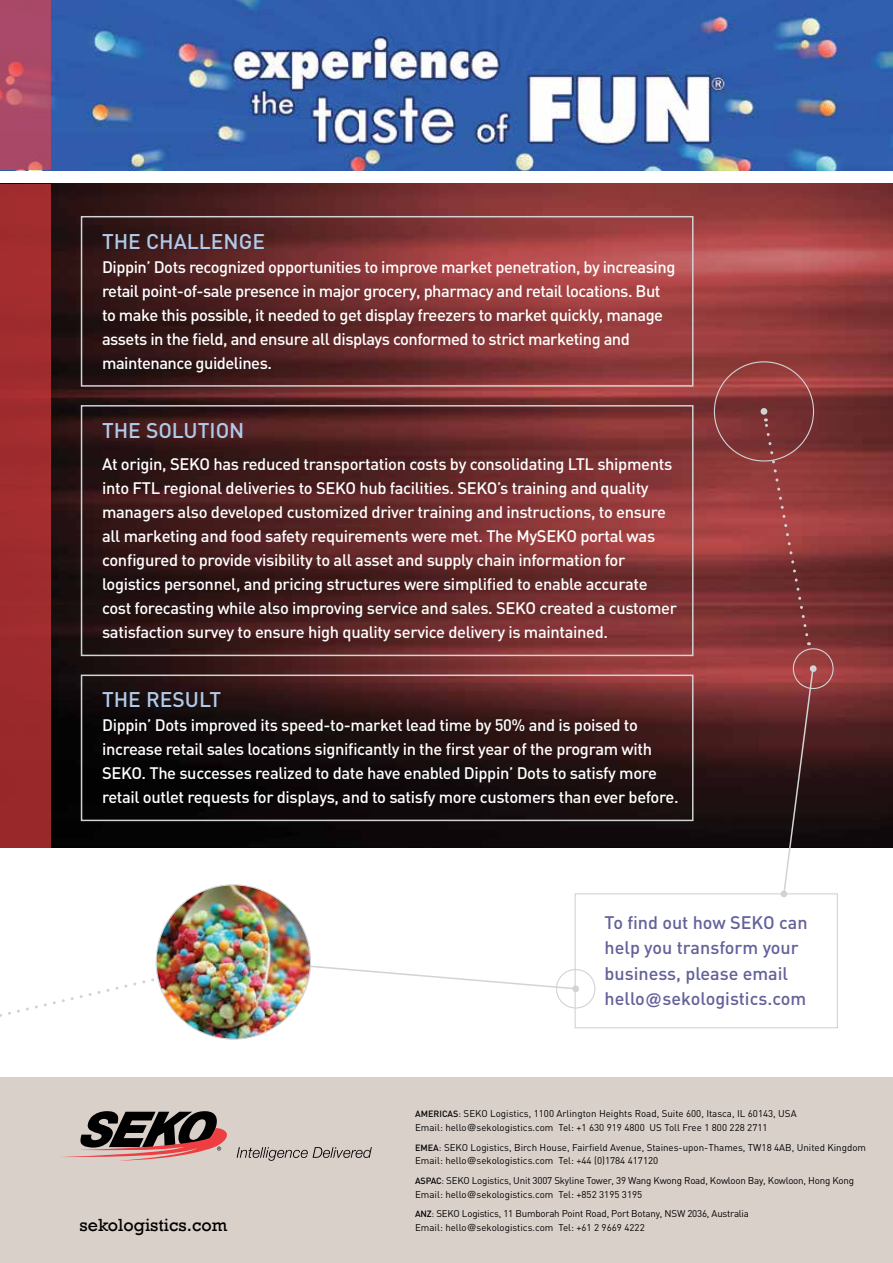
<style>
.page{position:relative;width:893px;height:1263px;background:#fff}
.page>*{position:absolute;margin:0;border:0;box-sizing:border-box;transform-origin:0 0}
.t1{font:500 21px "DIN";color:#b0cbea}
.t2{font:500 18px/25.5px "DIN";color:#63619a}
.t3{font:18px "Rockwell";color:#000}
.t4{font:500 16.5px/24px "DIN";letter-spacing:-.02em;color:#fff}
.t5{font:9.75px/13.5px "DIN";color:#000}
.t6{font:9.75px/13.5px "DIN";letter-spacing:-.02em;color:#000}
.s1{font-family:"Helvetica";font-weight:700}
.s2{font-weight:500;font-size:9px}
.s3{font-size:9px}
.s4{font-family:"Helvetica"}
</style>
<div class="page">
<img style="left:51px;top:0;width:842px;height:170px">
<img style="left:51px;top:184px;width:842px;height:664px">
<svg style="left:0;top:0;width:51px;height:170px;background:#ae4b68"></svg>
<div style="left:0;top:184px;width:51px;height:664px;background:#9f2b2e"></div>
<div style="left:81px;top:216px;width:612px;height:171px;border:2px solid #d1d3d4"></div>
<div style="left:81px;top:405px;width:612px;height:251px;border:2px solid #d1d3d4"></div>
<div style="left:81px;top:674px;width:612px;height:147px;border:2px solid #d1d3d4"></div>
<div style="left:0;top:1077px;width:893px;height:186px;background:#dad0ca"></div>
<svg style="left:237px;top:1147px;width:135px;height:14px"></svg>
<div style="left:575px;top:893px;width:263px;height:135px;border:1px solid #d1d3d4"></div>
<svg style="left:708px;top:357px;width:128px;height:541px;background:#7f4344"></svg>
<svg style="left:0;top:977px;width:227px;height:184px"></svg>
<img style="left:156px;top:885px;width:154px;height:154px;border-radius:77px">
<div style="left:760px;top:408px;width:8px;height:7px;background:#d1d3d4;border-radius:3px"></div>
<svg style="left:300px;top:964px;width:296px;height:47px"></svg>
<p class="t1" style="left:102px;top:228px;width:165px">THE CHALLENGE</p>
<p class="t4" style="left:102px;top:254px;width:575px">Dippin’ Dots recognized opportunities to improve market penetration, by increasing retail point-of-sale presence in major grocery, pharmacy and retail locations. But to make this possible, it needed to get display freezers to market quickly, manage assets in the field, and ensure all displays conformed to strict marketing and maintenance guidelines.</p>
<p class="t1" style="left:102px;top:417px;width:144px">THE SOLUTION</p>
<p class="t4" style="left:102px;top:452px;width:576px">At origin, SEKO has reduced transportation costs by consolidating LTL shipments into FTL regional deliveries to SEKO hub facilities. SEKO’s training and quality managers also developed customized driver training and instructions, to ensure all marketing and food safety requirements were met. The MySEKO portal was configured to provide visibility to all asset and supply chain information for logistics personnel, and pricing structures were simplified to enable accurate cost forecasting while also improving service and sales. SEKO created a customer satisfaction survey to ensure high quality service delivery is maintained.</p>
<p class="t1" style="left:102px;top:686px;width:121px">THE RESULT</p>
<p class="t4" style="left:102px;top:713px;width:578px">Dippin’ Dots improved its speed-to-market lead time by 50% and is poised to increase retail sales locations significantly in the first year of the program with SEKO. The successes realized to date have enabled Dippin’ Dots to satisfy more retail outlet requests for displays, and to satisfy more customers than ever before.</p>
<p class="t3" style="left:80px;top:1214px;width:149px">sekologistics.com</p>
<p class="t2" style="left:604px;top:909px;width:205px">To find out how SEKO can help you transform your business, please email hello<span class="s1">@</span>sekologistics.com</p>
<p class="t5" style="left:415px;top:1107px;width:383px"><span class="s2">AMERICAS</span><span class="s3">:</span> SEKO Logistics, 1100 Arlington Heights Road, Suite 600, Itasca, IL 60143, USA<br>Email: hello<span class="s4">@</span>sekologistics.com Tel: +1 630 919 4800 US Toll Free 1 800 228 2711</p>
<p class="t5" style="left:415px;top:1140px;width:452px"><span class="s2">EMEA</span><span class="s3">:</span> SEKO Logistics, Birch House, Fairfield Avenue, Staines-upon-Thames, TW18 4AB, United Kingdom<br>Email: hello<span class="s4">@</span>sekologistics.com Tel: +44 (0)1784 417120</p>
<p class="t6" style="left:415px;top:1173px;width:440px"><span class="s2">ASPAC</span><span class="s3">:</span> SEKO Logistics, Unit 3007 Skyline Tower, 39 Wang Kwong Road, Kowloon Bay, Kowloon, Hong Kong<br>Email: hello<span class="s4">@</span>sekologistics.com Tel: +852 3195 3195</p>
<p class="t6" style="left:415px;top:1207px;width:335px"><span class="s2">ANZ</span><span class="s3">:</span> SEKO Logistics, 11 Bumborah Point Road, Port Botany, NSW 2036, Australia<br>Email: hello<span class="s4">@</span>sekologistics.com Tel: +61 2 9669 4222</p>
</div>
